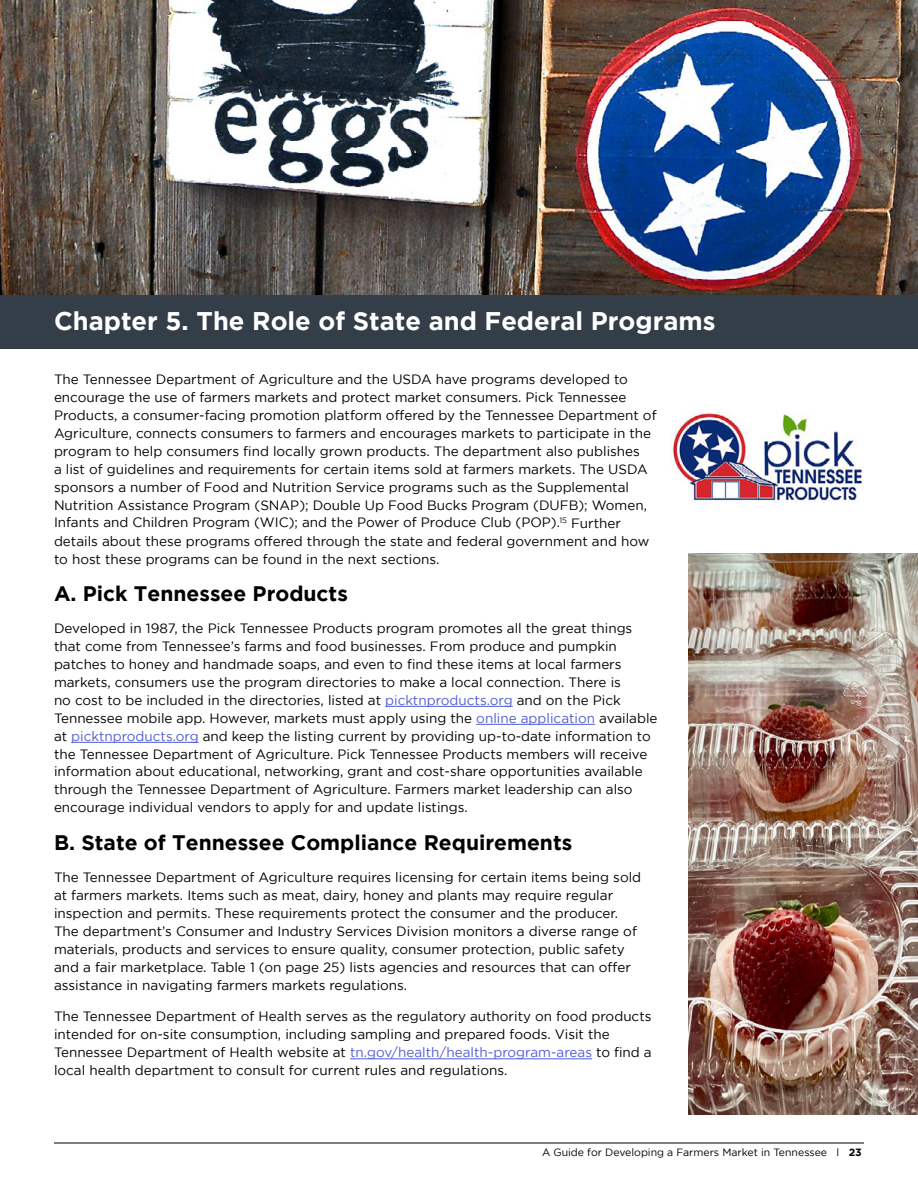
<style>
.page{position:relative;width:918px;height:1188px;background:#fff}
.page>*{position:absolute;margin:0;border:0;box-sizing:border-box;transform-origin:0 0}
.t1{font:700 25.5px "Gotham";color:#fff}
.t2{font:700 21px "Gotham";color:#000}
.t3{font:13.5px/18px "Gotham";color:#000}
.t4{font:10.5px "Gotham";color:#000}
.s1{color:#4f5cd6}
.s2{font-weight:700}
</style>
<div class="page">
<hr style="left:54px;top:1143px;width:810px;height:1px;background:#000">
<div style="left:1px;top:289px;width:917px;height:59px;background:#333e48"></div>
<hr style="left:385px;top:706px;width:128px;height:1px;background:#4f5cd6">
<hr style="left:476px;top:724px;width:119px;height:1px;background:#4f5cd6">
<hr style="left:71px;top:742px;width:128px;height:1px;background:#4f5cd6">
<hr style="left:350px;top:1059px;width:242px;height:1px;background:#4f5cd6">
<img style="left:672px;top:413px;width:192px;height:89px">
<img style="left:1px;top:0;width:917px;height:294px">
<img style="left:0;top:0;width:1px;height:784px">
<img style="left:688px;top:554px;width:230px;height:561px">
<h1 class="t1" style="left:54px;top:306px;width:663px">Chapter 5. The Role of State and Federal Programs</h1>
<p class="t3" style="left:54px;top:370px;width:604px">The Tennessee Department of Agriculture and the USDA have programs developed to encourage the use of farmers markets and protect market consumers. Pick Tennessee Products, a consumer-facing promotion platform offered by the Tennessee Department of Agriculture, connects consumers to farmers and encourages markets to participate in the program to help consumers find locally grown products. The department also publishes<br>a list of guidelines and requirements for certain items sold at farmers markets. The USDA sponsors a number of Food and Nutrition Service programs such as the Supplemental Nutrition Assistance Program (SNAP); Double Up Food Bucks Program (DUFB); Women, Infants and Children Program (WIC); and the Power of Produce Club (POP).<sup>15</sup> Further details about these programs offered through the state and federal government and how to host these programs can be found in the next sections.</p>
<h2 class="t2" style="left:54px;top:581px;width:295px">A. Pick Tennessee Products</h2>
<p class="t3" style="left:54px;top:619px;width:605px">Developed in 1987, the Pick Tennessee Products program promotes all the great things that come from Tennessee’s farms and food businesses. From produce and pumpkin patches to honey and handmade soaps, and even to find these items at local farmers markets, consumers use the program directories to make a local connection. There is<br>no cost to be included in the directories, listed at <span class="s1">picktnproducts.org</span> and on the Pick Tennessee mobile app. However, markets must apply using the <span class="s1">online application</span> available at <span class="s1">picktnproducts.org</span> and keep the listing current by providing up-to-date information to the Tennessee Department of Agriculture. Pick Tennessee Products members will receive information about educational, networking, grant and cost-share opportunities available through the Tennessee Department of Agriculture. Farmers market leadership can also encourage individual vendors to apply for and update listings.</p>
<h2 class="t2" style="left:54px;top:830px;width:520px">B. State of Tennessee Compliance Requirements</h2>
<p class="t3" style="left:54px;top:868px;width:589px">The Tennessee Department of Agriculture requires licensing for certain items being sold at farmers markets. Items such as meat, dairy, honey and plants may require regular inspection and permits. These requirements protect the consumer and the producer.<br>The department’s Consumer and Industry Services Division monitors a diverse range of materials, products and services to ensure quality, consumer protection, public safety and a fair marketplace. Table 1 (on page 25) lists agencies and resources that can offer assistance in navigating farmers markets regulations.</p>
<p class="t3" style="left:54px;top:1007px;width:599px">The Tennessee Department of Health serves as the regulatory authority on food products intended for on-site consumption, including sampling and prepared foods. Visit the Tennessee Department of Health website at <span class="s1">tn.gov/health/health-program-areas</span> to find a local health department to consult for current rules and regulations.</p>
<p class="t4" style="left:542px;top:1147px;width:321px">A Guide for Developing a Farmers Market in Tennessee l <span class="s2">23</span></p>
</div>
